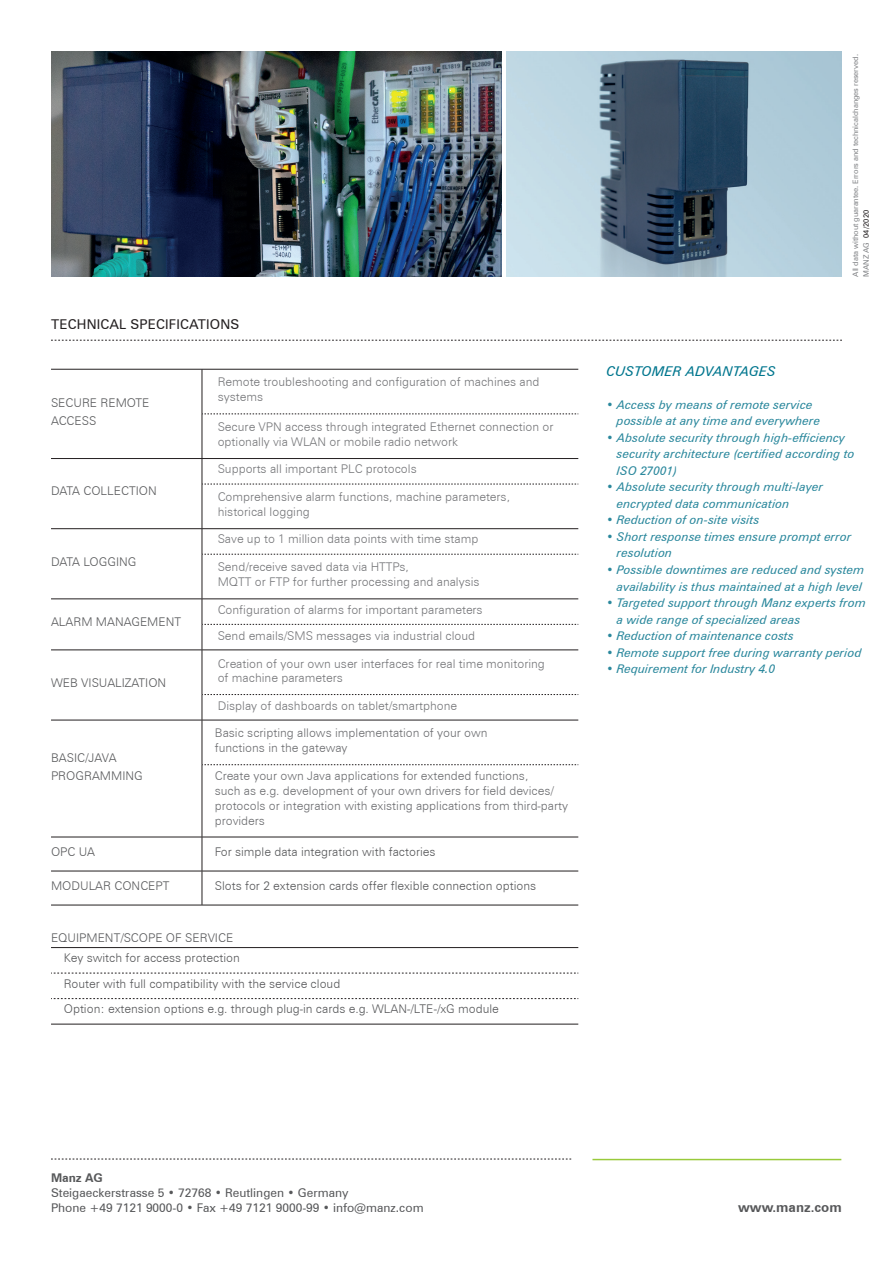
<style>
.page{position:relative;width:893px;height:1263px;background:#fff}
.page>*{position:absolute;margin:0;border:0;box-sizing:border-box;transform-origin:0 0}
.t1{font:13.5px "Zurich BT";letter-spacing:.01em;color:#231f20}
.t2{font:italic 13.5px "Zurich BT";letter-spacing:.01em;color:#01768e}
.t3{font:700 13.5px "Zurich BT";color:#57585a}
.t4{font:300 12px/15px "Zurich BT";color:#757679}
.t5{font:italic 12px/16.5px "Zurich BT";color:#2b889d}
.t6{font:300 12px/18px "Zurich BT";color:#57585a}
.t7{font:300 12px/15px "Zurich BT";color:#6c6d70}
.t8{font:12px/15px "Zurich BT";color:#57585a}
.t9{font:700 12px "Zurich BT";color:#57585a}
.t10{font:7.5px/10.5px "Zurich BT";letter-spacing:-.01em;color:#808285}
.s1{color:#231f20}
</style>
<div class="page">
<hr style="left:592px;top:1159px;width:249px;height:1px;background:#99ca3b">
<svg style="left:51px;top:1159px;width:520px;height:1px"></svg>
<img style="left:51px;top:51px;width:451px;height:226px">
<hr style="left:202px;top:369px;width:1px;height:45px;background:#231f20">
<hr style="left:202px;top:414px;width:1px;height:44px;background:#231f20">
<hr style="left:202px;top:484px;width:1px;height:44px;background:#231f20">
<hr style="left:202px;top:554px;width:1px;height:45px;background:#231f20">
<hr style="left:202px;top:650px;width:1px;height:44px;background:#231f20">
<hr style="left:202px;top:720px;width:1px;height:45px;background:#231f20">
<hr style="left:202px;top:765px;width:1px;height:72px;background:#231f20">
<hr style="left:202px;top:837px;width:1px;height:34px;background:#231f20">
<hr style="left:202px;top:871px;width:1px;height:34px;background:#231f20">
<hr style="left:51px;top:458px;width:151px;height:1px;background:#231f20">
<hr style="left:202px;top:458px;width:376px;height:1px;background:#231f20">
<hr style="left:51px;top:528px;width:151px;height:1px;background:#231f20">
<hr style="left:202px;top:528px;width:376px;height:1px;background:#231f20">
<hr style="left:51px;top:599px;width:151px;height:1px;background:#231f20">
<hr style="left:51px;top:650px;width:151px;height:1px;background:#231f20">
<hr style="left:202px;top:650px;width:376px;height:1px;background:#231f20">
<hr style="left:51px;top:720px;width:151px;height:1px;background:#231f20">
<hr style="left:202px;top:720px;width:376px;height:1px;background:#231f20">
<hr style="left:51px;top:837px;width:151px;height:1px;background:#231f20">
<hr style="left:202px;top:837px;width:376px;height:1px;background:#231f20">
<hr style="left:51px;top:871px;width:151px;height:1px;background:#231f20">
<hr style="left:202px;top:871px;width:376px;height:1px;background:#231f20">
<hr style="left:51px;top:905px;width:151px;height:1px;background:#231f20">
<hr style="left:202px;top:905px;width:376px;height:1px;background:#231f20">
<hr style="left:51px;top:947px;width:151px;height:1px;background:#231f20">
<hr style="left:202px;top:947px;width:376px;height:1px;background:#231f20">
<hr style="left:51px;top:1024px;width:151px;height:1px;background:#231f20">
<hr style="left:202px;top:1024px;width:376px;height:1px;background:#231f20">
<svg style="left:202px;top:414px;width:377px;height:1px"></svg>
<svg style="left:202px;top:459px;width:377px;height:26px"></svg>
<svg style="left:202px;top:529px;width:377px;height:26px"></svg>
<svg style="left:202px;top:694px;width:377px;height:26px"></svg>
<svg style="left:202px;top:764px;width:377px;height:1px"></svg>
<hr style="left:51px;top:369px;width:151px;height:1px;background:#231f20">
<hr style="left:202px;top:369px;width:376px;height:1px;background:#231f20">
<svg style="left:51px;top:973px;width:527px;height:1px"></svg>
<svg style="left:51px;top:998px;width:527px;height:1px"></svg>
<svg style="left:202px;top:599px;width:377px;height:51px"></svg>
<svg style="left:51px;top:340px;width:791px;height:1px"></svg>
<img style="left:507px;top:51px;width:335px;height:226px">
<p class="t1" style="left:51px;top:316px;width:190px">TECHNICAL SPECIFICATIONS</p>
<p class="t6" style="left:51px;top:393px;width:100px">SECURE REMOTE<br>ACCESS</p>
<p class="t6" style="left:51px;top:482px;width:107px">DATA COLLECTION</p>
<p class="t6" style="left:51px;top:552px;width:87px">DATA LOGGING</p>
<p class="t4" style="left:218px;top:374px;width:323px">Remote troubleshooting and configuration of machines and systems</p>
<p class="t4" style="left:218px;top:419px;width:337px">Secure VPN access through integrated Ethernet connection or optionally via WLAN or mobile radio network</p>
<p class="t4" style="left:218px;top:461px;width:201px">Supports all important PLC protocols</p>
<p class="t4" style="left:218px;top:489px;width:294px">Comprehensive alarm functions, machine parameters, historical logging</p>
<p class="t4" style="left:218px;top:531px;width:262px">Save up to 1 million data points with time stamp</p>
<p class="t4" style="left:218px;top:559px;width:263px">Send/receive saved data via HTTPs,<br>MQTT or FTP for further processing and analysis</p>
<p class="t6" style="left:51px;top:613px;width:132px">ALARM MANAGEMENT</p>
<p class="t4" style="left:218px;top:597px;width:266px;line-height:25.5px">Configuration of alarms for important parameters<br>Send emails/SMS messages via industrial cloud</p>
<p class="t6" style="left:51px;top:673px;width:117px">WEB VISUALIZATION</p>
<p class="t4" style="left:218px;top:656px;width:329px;line-height:14.4px">Creation of your own user interfaces for real time monitoring of machine parameters</p>
<p class="t4" style="left:218px;top:698px;width:241px">Display of dashboards on tablet/smartphone</p>
<p class="t6" style="left:51px;top:749px;width:93px">BASIC/JAVA<br>PROGRAMMING</p>
<p class="t7" style="left:215px;top:725px;width:274px">Basic scripting allows implementation of your own functions in the gateway</p>
<p class="t7" style="left:215px;top:768px;width:355px">Create your own Java applications for extended functions,<br>such as e.g. development of your own drivers for field devices/ protocols or integration with existing applications from third-party providers</p>
<p class="t6" style="left:51px;top:842px;width:46px">OPC UA</p>
<p class="t6" style="left:215px;top:842px;width:222px">For simple data integration with factories</p>
<p class="t6" style="left:51px;top:876px;width:120px">MODULAR CONCEPT</p>
<p class="t6" style="left:215px;top:876px;width:323px">Slots for 2 extension cards offer flexible connection options</p>
<p class="t6" style="left:64px;top:927px;width:178px;line-height:20.2px;text-indent:-13px">EQUIPMENT/SCOPE OF SERVICE<br>Key switch for access protection</p>
<p class="t6" style="left:64px;top:970px;width:437px;line-height:25.5px">Router with full compatibility with the service cloud<br>Option: extension options e.g. through plug-in cards e.g. WLAN-/LTE-/xG module</p>
<p class="t10" style="left:850px;top:277px;width:224px;rotate:-90deg">All data without guarantee. Errors and technicalchanges reserved.<br>MANZ AG <span class="s1">04/2020</span></p>
<p class="t2" style="left:606px;top:363px;width:171px">CUSTOMER ADVANTAGES</p>
<p class="t5" style="left:617px;top:396px;width:205px;text-indent:-10px">• Access by means of remote service possible at any time and everywhere</p>
<p class="t5" style="left:617px;top:429px;width:240px;text-indent:-10px">• Absolute security through high-efficiency security architecture (certified according to<br>ISO 27001)</p>
<p class="t5" style="left:617px;top:479px;width:208px;text-indent:-10px">• Absolute security through multi-layer encrypted data communication</p>
<p class="t5" style="left:606px;top:512px;width:155px">• Reduction of on-site visits</p>
<p class="t5" style="left:617px;top:528px;width:236px;text-indent:-10px">• Short response times ensure prompt error resolution</p>
<p class="t5" style="left:606px;top:561px;width:260px;text-align:right">• Possible downtimes are reduced and system availability is thus maintained at a high level</p>
<p class="t5" style="left:617px;top:594px;width:251px;text-indent:-10px">• Targeted support through Manz experts from a wide range of specialized areas</p>
<p class="t5" style="left:606px;top:627px;width:189px">• Reduction of maintenance costs</p>
<p class="t5" style="left:606px;top:644px;width:257px">• Remote support free during warranty period</p>
<p class="t5" style="left:606px;top:660px;width:171px">• Requirement for Industry 4.0</p>
<p class="t9" style="left:51px;top:1170px;width:53px">Manz AG</p>
<p class="t8" style="left:51px;top:1185px;width:374px">Steigaeckerstrasse 5 • 72768 • Reutlingen • Germany<br>Phone +49 7121 9000-0 • Fax +49 7121 9000-99 • info@manz.com</p>
<p class="t3" style="left:738px;top:1199px;width:105px">www.manz.com</p>
</div>
